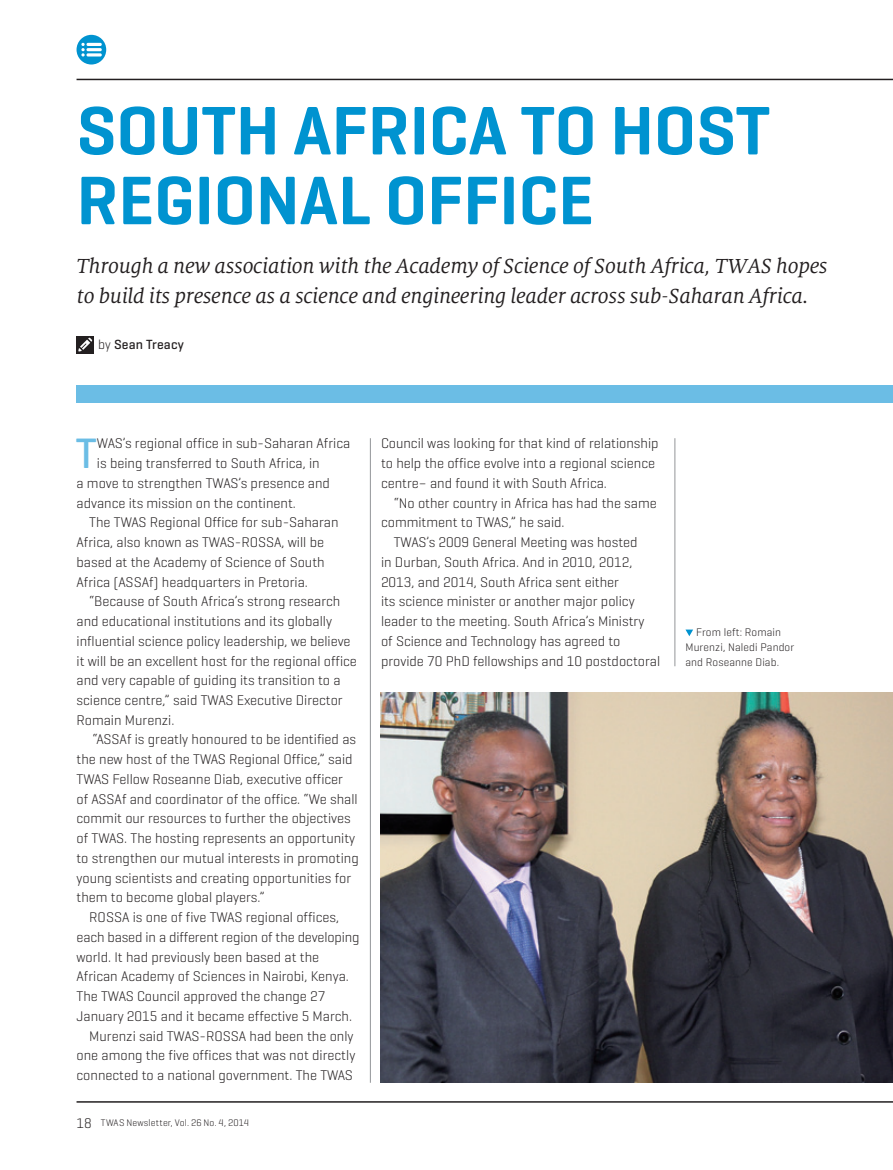
<style>
.page{position:relative;width:893px;height:1170px;background:#fff}
.page>*{position:absolute;margin:0;border:0;box-sizing:border-box;transform-origin:0 0}
.t1{font:600 69.75px "Geogrotesque";color:#0093d0}
.t2{font:500 43.2px "Geogrotesque";color:#6bbde5}
.t3{font:italic 22.5px/30px "Milo Serif OT";letter-spacing:-.01em;color:#231f20}
.t4{font:300 14.25px/19.6px "Geogrotesque";color:#231f20}
.t5{font:500 13.5px "Geogrotesque";color:#231f20}
.t6{font:300 11.25px/15px "Geogrotesque";letter-spacing:.01em;color:#231f20}
.t7{font:300 9.75px "Geogrotesque";letter-spacing:.02em;color:#231f20}
.s1{font-weight:300}
.s2{font-size:14.25px}
</style>
<div class="page">
<hr style="left:77px;top:79px;width:816px;height:1px;background:#231f20">
<div style="left:77px;top:35px;width:29px;height:29px;background:#0093d0;border-radius:50%"></div>
<hr style="left:77px;top:1101px;width:816px;height:1px;background:#231f20">
<svg style="left:81px;top:43px;width:21px;height:13px"></svg>
<hr style="left:674px;top:438px;width:1px;height:228px;background:#939598">
<hr style="left:370px;top:438px;width:1px;height:644px;background:#939598">
<div style="left:77px;top:385px;width:816px;height:17px;background:#6bbde5"></div>
<svg style="left:685px;top:629px;width:8px;height:7px"></svg>
<div style="left:77px;top:336px;width:17px;height:17px;background:#231f20"></div>
<svg style="left:78px;top:338px;width:14px;height:13px"></svg>
<img style="left:381px;top:692px;width:512px;height:390px">
<h1 class="t1" style="left:77px;top:87px;width:291px">SOUTH AFRICA</h1>
<h1 class="t1" style="left:521px;top:87px;width:212px">TO HOST</h1>
<h1 class="t1" style="left:77px;top:157px;width:33px">REGI</h1>
<h1 class="t1" style="left:214px;top:157px;width:247px">ONAL OFFICE</h1>
<h3 class="t3" style="left:77px;top:251px;width:752px">Through a new association with the Academy of Science of South Africa, TWAS hopes to build its presence as a science and engineering leader across sub-Saharan Africa.</h3>
<p class="t5" style="left:98px;top:336px;width:87px"><span class="s1">by</span> Sean Treacy</p>
<h2 class="t2" style="left:76px;top:426px;width:21px">T</h2>
<p class="t4" style="left:97px;top:433px;width:255px">WAS’s regional office in sub-Saharan Africa</p>
<p class="t4" style="left:97px;top:453px;width:224px">is being transferred to South Africa, in</p>
<p class="t4" style="left:77px;top:473px;width:255px">a move to strengthen TWAS’s presence and</p>
<p class="t4" style="left:77px;top:492px;width:221px">advance its mission on the continent.</p>
<p class="t4" style="left:89px;top:512px;width:251px">The TWAS Regional Office for sub-Saharan</p>
<p class="t4" style="left:77px;top:532px;width:249px">Africa, also known as TWAS-ROSSA, will be</p>
<p class="t4" style="left:77px;top:551px;width:250px">based at the Academy of Science of South</p>
<p class="t4" style="left:77px;top:571px;width:233px">Africa (ASSAf) headquarters in Pretoria.</p>
<p class="t4" style="left:89px;top:591px;width:253px">“Because of South Africa’s strong research</p>
<p class="t4" style="left:77px;top:611px;width:257px">and educational institutions and its globally</p>
<p class="t4" style="left:77px;top:630px;width:276px">influential science policy leadership, we believe</p>
<p class="t4" style="left:77px;top:650px;width:282px">it will be an excellent host for the regional office</p>
<p class="t4" style="left:77px;top:670px;width:266px">and very capable of guiding its transition to a</p>
<p class="t4" style="left:77px;top:689px;width:268px">science centre,” said TWAS Executive Director</p>
<p class="t4" style="left:77px;top:709px;width:99px">Romain Murenzi.</p>
<p class="t4" style="left:93px;top:729px;width:265px">“ASSAf is greatly honoured to be identified as</p>
<p class="t4" style="left:77px;top:749px;width:278px">the new host of the TWAS Regional Office,” said</p>
<p class="t4" style="left:77px;top:768px;width:268px">TWAS Fellow Roseanne Diab, executive officer</p>
<p class="t4" style="left:77px;top:788px;width:283px">of ASSAf and coordinator of the office. “We shall</p>
<p class="t4" style="left:77px;top:808px;width:276px">commit our resources to further the objectives</p>
<p class="t4" style="left:77px;top:828px;width:280px">of TWAS. The hosting represents an opportunity</p>
<p class="t4" style="left:77px;top:847px;width:284px">to strengthen our mutual interests in promoting</p>
<p class="t4" style="left:77px;top:867px;width:276px">young scientists and creating opportunities for</p>
<p class="t4" style="left:77px;top:887px;width:190px">them to become global players.”</p>
<p class="t4" style="left:89px;top:906px;width:251px">ROSSA is one of five TWAS regional offices,</p>
<p class="t4" style="left:77px;top:926px;width:284px">each based in a different region of the developing</p>
<p class="t4" style="left:77px;top:946px;width:244px">world. It had previously been based at the</p>
<p class="t4" style="left:77px;top:966px;width:274px">African Academy of Sciences in Nairobi, Kenya.</p>
<p class="t4" style="left:77px;top:985px;width:250px">The TWAS Council approved the change 27</p>
<p class="t4" style="left:77px;top:1005px;width:277px">January 2015 and it became effective 5 March.</p>
<p class="t4" style="left:89px;top:1025px;width:266px">Murenzi said TWAS-ROSSA had been the only</p>
<p class="t4" style="left:77px;top:1044px;width:280px">one among the five offices that was not directly</p>
<p class="t4" style="left:77px;top:1064px;width:278px">connected to a national government. The TWAS</p>
<p class="t7" style="left:77px;top:1116px;width:174px"><span class="s2">18</span> TWAS Newsletter, Vol. 26 No. 4, 2014</p>
<p class="t4" style="left:381px;top:433px;width:279px">Council was looking for that kind of relationship to help the office evolve into a regional science centre– and found it with South Africa.</p>
<p class="t4" style="left:381px;top:492px;width:277px;text-indent:13px">“No other country in Africa has had the same commitment to TWAS,” he said.</p>
<p class="t4" style="left:381px;top:532px;width:281px;text-indent:13px">TWAS’s 2009 General Meeting was hosted<br>in Durban, South Africa. And in 2010, 2012, 2013, and 2014, South Africa sent either<br>its science minister or another major policy leader to the meeting. South Africa’s Ministry<br>of Science and Technology has agreed to provide 70 PhD fellowships and 10 postdoctoral</p>
<p class="t6" style="left:685px;top:624px;width:110px;text-indent:11px">From left: Romain<br>Murenzi, Naledi Pandor and Roseanne Diab.</p>
</div>
